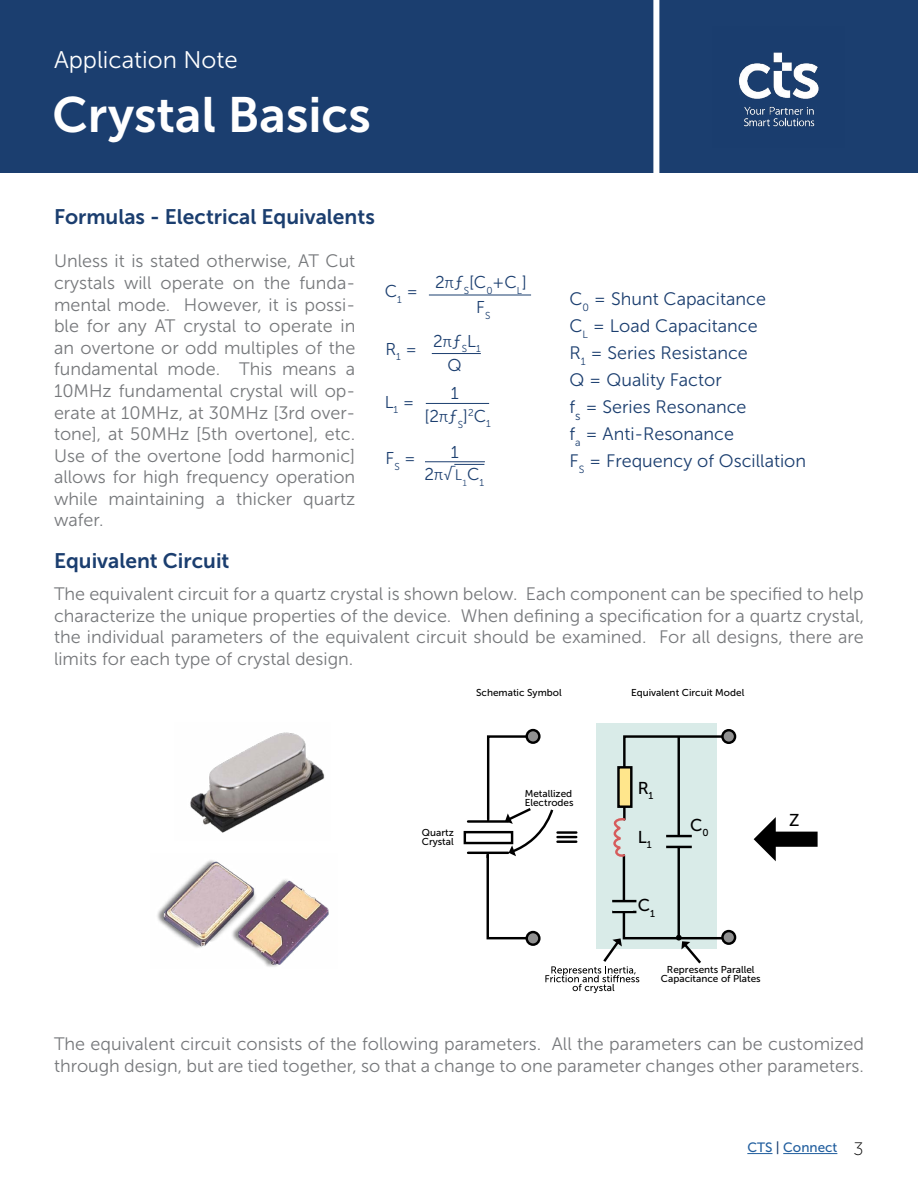
<style>
.page{position:relative;width:918px;height:1188px;background:#fff}
.page>*{position:absolute;margin:0;border:0;box-sizing:border-box;transform-origin:0 0}
.t1{font:49.5px "Museo Sans 700";color:#fff}
.t2{font:24px "Museo Sans 300";color:#fff}
.t3{font:21px "Museo Sans 700";color:#1b3e6f}
.t4{font:18px/21.6px "Museo Sans 300";color:#76787b;text-align:justify}
.t5{font:18px/27px "Museo Sans 300";color:#1b3e6f}
.t6{font:17.1px/22.5px "Museo Sans 300";color:#1b3e6f;text-align:center}
.t7{font:17.1px "Museo Sans 500";color:#000}
.t8{font:13.5px "Museo Sans 500";color:#215e9e}
.t9{font:10.05px/8.9px "Museo Sans 500";color:#000}
.s1{font-family:"Calibri";font-weight:300}
.s2{font-size:17.25px}
.s3{font-family:"Freestyle Script"}
.s4{color:#1b3e6f}
.s5{font-family:"Museo Sans 100";font-size:18px;color:#000}
</style>
<div class="page">
<svg style="left:747px;top:1153px;width:25px;height:1px"></svg>
<hr style="left:783px;top:1153px;width:54px;height:1px;background:#215e9e">
<div style="left:0;top:0;width:918px;height:173px;background:#1b3e6f"></div>
<div style="left:653px;top:0;width:6px;height:174px;background:#fff"></div>
<img style="left:157px;top:860px;width:172px;height:107px">
<hr style="left:429px;top:295px;width:102px;height:1px;background:#1b3e6f">
<hr style="left:432px;top:353px;width:49px;height:1px;background:#1b3e6f">
<hr style="left:426px;top:403px;width:63px;height:1px;background:#1b3e6f">
<hr style="left:425px;top:461px;width:60px;height:1px;background:#1b3e6f">
<hr style="left:454px;top:464px;width:30px;height:1px;background:#1b3e6f">
<img style="left:190px;top:732px;width:135px;height:101px">
<img style="left:739px;top:52px;width:80px;height:75px">
<div style="left:596px;top:724px;width:120px;height:225px;background:#d9ebe8"></div>
<svg style="left:466px;top:734px;width:264px;height:207px"></svg>
<div style="left:464px;top:831px;width:49px;height:13px;border:2px solid #000"></div>
<hr style="left:678px;top:737px;width:2px;height:98px;background:#000">
<hr style="left:678px;top:848px;width:2px;height:89px;background:#000">
<hr style="left:666px;top:846px;width:26px;height:2px;background:#000">
<hr style="left:666px;top:835px;width:26px;height:2px;background:#000">
<hr style="left:612px;top:911px;width:24px;height:2px;background:#000">
<div style="left:614px;top:902px;width:19px;height:9px;background:#d9ebe8"></div>
<hr style="left:612px;top:900px;width:24px;height:2px;background:#000">
<div style="left:617px;top:766px;width:16px;height:42px;background:#ffe68c;border:2px solid #000"></div>
<svg style="left:611px;top:817px;width:16px;height:40px"></svg>
<svg style="left:527px;top:730px;width:12px;height:13px"></svg>
<div style="left:526px;top:729px;width:15px;height:15px;border:2px solid #000;border-radius:50%"></div>
<svg style="left:527px;top:932px;width:12px;height:13px"></svg>
<div style="left:526px;top:931px;width:15px;height:15px;border:2px solid #000;border-radius:50%"></div>
<svg style="left:722px;top:730px;width:13px;height:13px"></svg>
<div style="left:721px;top:729px;width:15px;height:15px;border:2px solid #000;border-radius:50%"></div>
<svg style="left:722px;top:931px;width:13px;height:13px"></svg>
<div style="left:721px;top:930px;width:15px;height:15px;border:2px solid #000;border-radius:50%"></div>
<div style="left:773px;top:832px;width:45px;height:15px;background:#000"></div>
<svg style="left:754px;top:817px;width:22px;height:44px"></svg>
<svg style="left:676px;top:935px;width:28px;height:29px"></svg>
<svg style="left:505px;top:806px;width:71px;height:50px"></svg>
<svg style="left:545px;top:938px;width:94px;height:55px"></svg>
<h2 class="t2" style="left:54px;top:46px;width:185px">Application Note</h2>
<h1 class="t1" style="left:52px;top:88px;width:320px">Crystal Basics</h1>
<p class="t3" style="left:54px;top:205px;width:322px">Formulas - Electrical Equivalents</p>
<p class="t4" style="left:54px;top:250px;width:303px">Unless it is stated otherwise, AT Cut crystals will operate on the funda&shy;mental mode. However, it is possi&shy;ble for any AT crystal to operate in an overtone or odd multiples of the fundamental mode. This means a 10MHz fundamental crystal will op&shy;erate at 10MHz, at 30MHz [3rd over&shy;tone], at 50MHz [5th overtone], etc.<br>Use of the overtone [odd harmonic] allows for high frequency operation while maintaining a thicker quartz wafer.</p>
<p class="t3" style="left:54px;top:549px;width:177px">Equivalent Circuit</p>
<p class="t6" style="left:385px;top:280px;width:35px">C<sub>1</sub> =</p>
<p class="t6" style="left:385px;top:338px;width:33px">R<sub>1</sub> =</p>
<p class="t6" style="left:385px;top:391px;width:31px">L<sub>1</sub> =</p>
<p class="t6" style="left:386px;top:447px;width:32px">F<sub>S</sub> =</p>
<p class="t6" style="left:435px;top:269px;width:93px;line-height:25.5px">2<span class="s1">π</span>ƒ<sub>S</sub>[C<sub>0</sub>+C<sub>L</sub>]<br>F<sub>S</sub></p>
<p class="t6" style="left:433px;top:329px;width:49px;line-height:24px">2<span class="s1">π</span>ƒ<sub>S</sub>L<sub>1<br></sub>Q</p>
<p class="t6" style="left:425px;top:382px;width:68px">1 [2<span class="s1">π</span>ƒ<sub>S</sub><span class="s2">]</span><sup>2</sup>C<sub>1</sub></p>
<p class="t6" style="left:425px;top:441px;width:61px">1<br>2<span class="s1">π</span><span class="s3">√</span><span class="s1">L</span><sub>1</sub>C<sub>1</sub></p>
<p class="t5" style="left:569px;top:286px;width:238px">C<sub>0</sub> = Shunt Capacitance<br>C<sub>L</sub> = Load Capacitance<br>R<sub>1</sub> = Series Resistance<br>Q = Quality Factor<br>f<sub>s</sub> = Series Resonance<br>f<sub>a</sub> = Anti-Resonance<br>F<sub>S</sub> = Frequency of Oscillation</p>
<p class="t4" style="left:54px;top:583px;width:812px">The equivalent circuit for a quartz crystal is shown below. Each component can be specified to help characterize the unique properties of the device. When defining a specification for a quartz crystal, the individual parameters of the equivalent circuit should be examined. For all designs, there are limits for each type of crystal design.</p>
<p class="t9" style="left:476px;top:688px;width:87px">Schematic Symbol</p>
<p class="t9" style="left:631px;top:688px;width:115px">Equivalent Circuit Model</p>
<p class="t7" style="left:638px;top:778px;width:17px">R<sub>1</sub></p>
<p class="t7" style="left:638px;top:827px;width:15px">L<sub>1</sub></p>
<p class="t9" style="left:525px;top:789px;width:50px">Metallized<br>Electrodes</p>
<p class="t9" style="left:422px;top:828px;width:34px">Quartz</p>
<p class="t7" style="left:690px;top:815px;width:20px">C<sub>0</sub></p>
<p class="t7" style="left:789px;top:811px;width:12px">Z</p>
<p class="t9" style="left:422px;top:837px;width:34px">Crystal</p>
<p class="t7" style="left:638px;top:896px;width:19px">C<sub>1</sub></p>
<p class="t9" style="left:661px;top:966px;width:101px;text-align:center">Represents Parallel<br>Capacitance of Plates</p>
<p class="t4" style="left:54px;top:1033px;width:812px">The equivalent circuit consists of the following parameters. All the parameters can be customized through design, but are tied together, so that a change to one parameter changes other parameters.</p>
<p class="t8" style="left:747px;top:1140px;width:118px">CTS <span class="s4">|</span> Connect <span class="s5">3</span></p>
</div>
